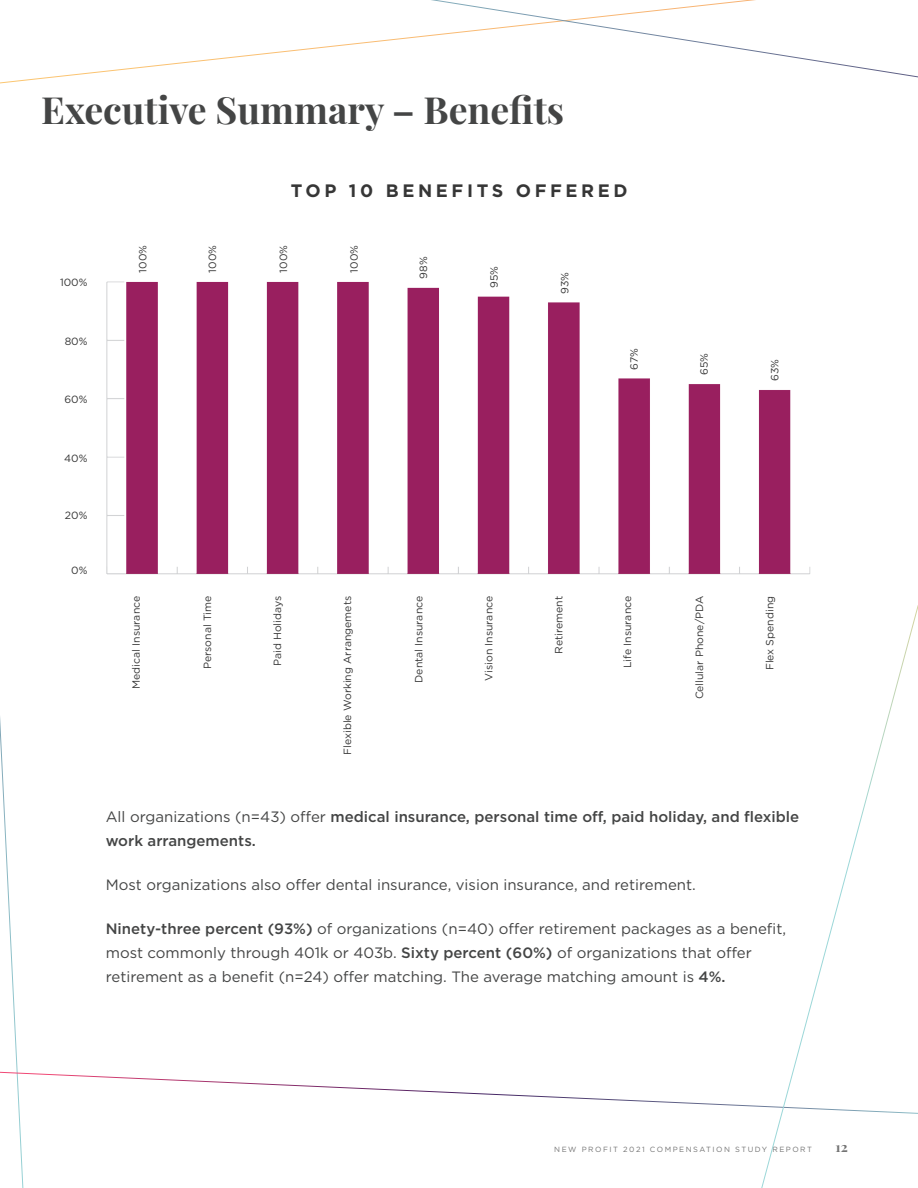
<style>
.page{position:relative;width:918px;height:1188px;background:#fff}
.page>*{position:absolute;margin:0;border:0;box-sizing:border-box;transform-origin:0 0}
.t1{font:700 37.5px "Playfair Display";color:#444545}
.t2{font:700 18px "Gotham";letter-spacing:.2em;color:#363636}
.t3{font:15px/24px "Gotham";color:#444545}
.t4{font:500 15px/24px "Gotham";color:#444545}
.t5{font:700 13.5px "Playfair Display";color:#737373}
.t6{font:10.5px "Gotham";color:#363636}
.t7{font:7.5px "Gotham";letter-spacing:.2em;color:#737373}
.s1{font-weight:400}
.s2{font-weight:500}
</style>
<div class="page">
<img style="left:106px;top:281px;width:704px;height:294px">
<svg style="left:0;top:79px;width:25px;height:1109px"></svg>
<svg style="left:0;top:1067px;width:757px;height:48px"></svg>
<svg style="left:211px;top:0;width:707px;height:78px"></svg>
<svg style="left:757px;top:605px;width:161px;height:583px"></svg>
<p class="t1" style="left:41px;top:80px;width:524px">Executive Summary – Benefits</p>
<p class="t6" style="left:60px;top:276px;width:29px">100%</p>
<p class="t6" style="left:65px;top:335px;width:24px">80%</p>
<p class="t6" style="left:64px;top:393px;width:25px">60%</p>
<p class="t6" style="left:64px;top:451px;width:25px">40%</p>
<p class="t6" style="left:65px;top:509px;width:24px">20%</p>
<p class="t6" style="left:71px;top:564px;width:18px">0%</p>
<p class="t2" style="left:291px;top:179px;width:338px">TOP 10 BENEFITS OFFERED</p>
<p class="t6" style="left:136px;top:273px;width:29px;rotate:-90deg">100%</p>
<p class="t6" style="left:206px;top:273px;width:29px;rotate:-90deg">100%</p>
<p class="t6" style="left:277px;top:273px;width:29px;rotate:-90deg">100%</p>
<p class="t6" style="left:348px;top:273px;width:29px;rotate:-90deg">100%</p>
<p class="t6" style="left:417px;top:279px;width:24px;rotate:-90deg">98%</p>
<p class="t6" style="left:487px;top:288px;width:23px;rotate:-90deg">95%</p>
<p class="t6" style="left:558px;top:294px;width:23px;rotate:-90deg">93%</p>
<p class="t6" style="left:627px;top:370px;width:23px;rotate:-90deg">67%</p>
<p class="t6" style="left:697px;top:375px;width:23px;rotate:-90deg">65%</p>
<p class="t6" style="left:768px;top:381px;width:23px;rotate:-90deg">63%</p>
<p class="t6" style="left:129px;top:689px;width:94px;rotate:-90deg">Medical Insurance</p>
<p class="t6" style="left:201px;top:669px;width:75px;rotate:-90deg">Personal Time</p>
<p class="t6" style="left:271px;top:666px;width:72px;rotate:-90deg">Paid Holidays</p>
<p class="t6" style="left:341px;top:755px;width:160px;rotate:-90deg">Flexible Working Arrangemets</p>
<p class="t6" style="left:412px;top:683px;width:88px;rotate:-90deg">Dental Insurance</p>
<p class="t6" style="left:482px;top:681px;width:86px;rotate:-90deg">Vision Insurance</p>
<p class="t6" style="left:552px;top:654px;width:59px;rotate:-90deg">Retirement</p>
<p class="t6" style="left:621px;top:668px;width:74px;rotate:-90deg">Life Insurance</p>
<p class="t6" style="left:693px;top:699px;width:105px;rotate:-90deg">Cellular Phone/PDA</p>
<p class="t6" style="left:763px;top:670px;width:76px;rotate:-90deg">Flex Spending</p>
<p class="t4" style="left:106px;top:805px;width:695px"><span class="s1">All organizations (n=43) offer</span> medical insurance, personal time off, paid holiday, and flexible work arrangements.</p>
<p class="t3" style="left:106px;top:873px;width:592px">Most organizations also offer dental insurance, vision insurance, and retirement.</p>
<p class="t3" style="left:106px;top:917px;width:682px"><span class="s2">Ninety-three percent (93%)</span> of organizations (n=40) offer retirement packages as a benefit, most commonly through 401k or 403b. <span class="s2">Sixty percent (60%)</span> of organizations that offer retirement as a benefit (n=24) offer matching. The average matching amount is <span class="s2">4%.</span></p>
<p class="t7" style="left:554px;top:1145px;width:259px">NEW PROFIT 2021 COMPENSATION STUDY REPORT</p>
<p class="t5" style="left:836px;top:1136px;width:14px">12</p>
</div>
